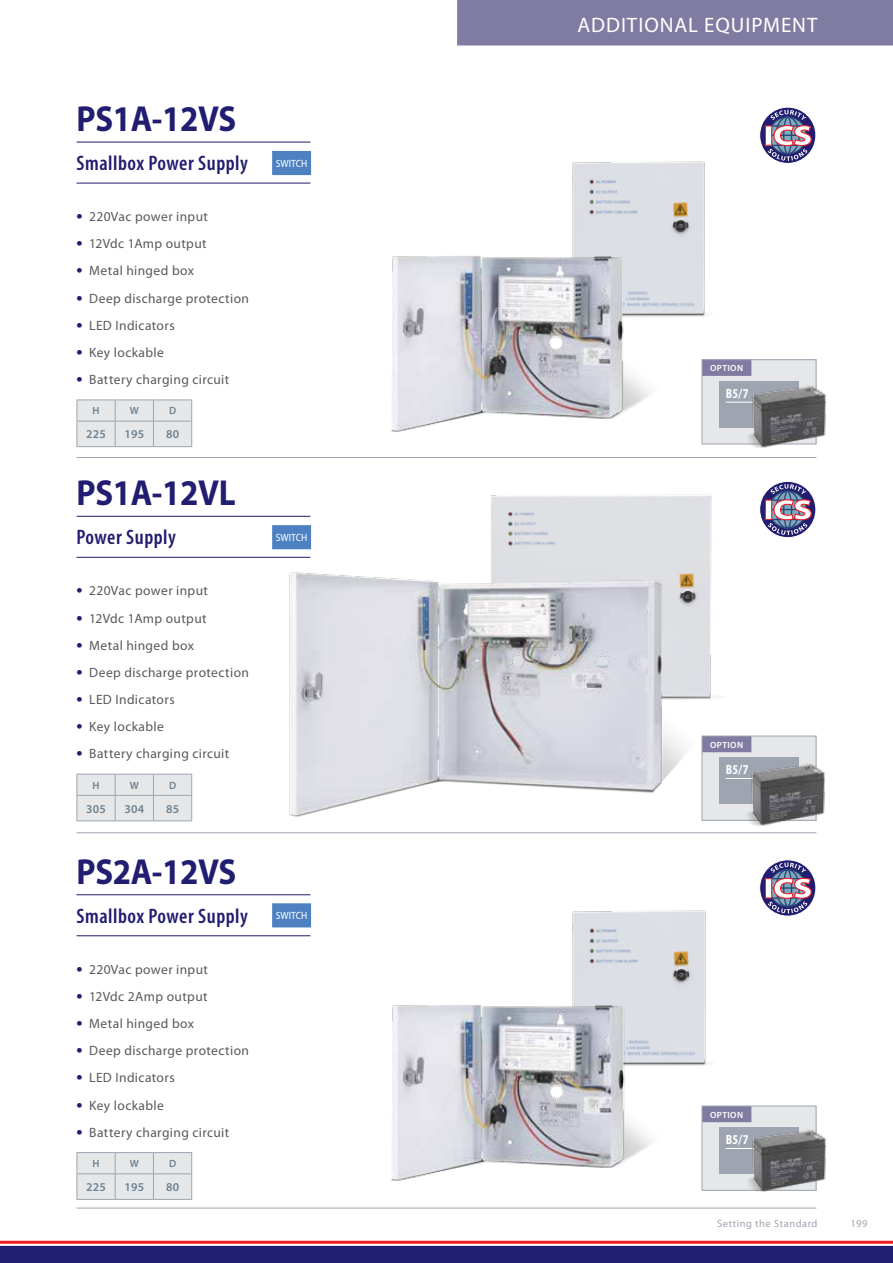
<style>
.page{position:relative;width:893px;height:1263px;background:#fff}
.page>*{position:absolute;margin:0;border:0;box-sizing:border-box;transform-origin:0 0}
.t1{font:700 36.3px "Myriad Pro";letter-spacing:-.01em;color:#211d70;scale:.91 1}
.t2{font:600 condensed 21px "Myriad Pro";letter-spacing:.025em;color:#211d70}
.t3{font:21px "Myriad Pro";letter-spacing:.045em;color:#fff}
.t4{font:13.5px "Myriad Pro";letter-spacing:.025em;color:#58595b}
.t5{font:700 condensed 13.5px "Myriad Pro";color:#fff}
.t6{font:600 12px "Myriad Pro";letter-spacing:.025em;color:#6d8292}
.t7{font:10.5px "Myriad Pro";letter-spacing:.05em;color:#9ea4b0}
.t8{font:semi-condensed 10.5px "Myriad Pro";color:#fff}
.t9{font:600 10.5px "Myriad Pro";color:#6d8292}
.t10{font:600 9px "Myriad Pro";letter-spacing:.045em;color:#fff}
.s1{font-weight:700;font-size:18px;color:#211d70}
</style>
<div class="page">
<hr style="left:77px;top:1208px;width:739px;height:1px;background:#9ea4b0">
<hr style="left:0;top:1241px;width:893px;height:3px;background:#ed1d24">
<div style="left:0;top:1246px;width:893px;height:17px;background:#211d70"></div>
<div style="left:457px;top:0;width:436px;height:46px;background:#807ba1"></div>
<hr style="left:77px;top:457px;width:739px;height:1px;background:#9ea4b0">
<hr style="left:77px;top:832px;width:739px;height:1px;background:#9ea4b0">
<div style="left:702px;top:1106px;width:114px;height:84px;background:#e6e7e8"></div>
<div style="left:702px;top:1106px;width:49px;height:16px;background:#807ba1"></div>
<div style="left:702px;top:1106px;width:114px;height:85px;border:1px solid #9ea4b0"></div>
<div style="left:719px;top:1127px;width:80px;height:47px;background:#9ea4b0"></div>
<hr style="left:726px;top:1148px;width:66px;height:1px;background:#fff">
<div style="left:702px;top:360px;width:114px;height:84px;background:#e6e7e8"></div>
<div style="left:702px;top:360px;width:49px;height:16px;background:#807ba1"></div>
<div style="left:702px;top:359px;width:114px;height:85px;border:1px solid #9ea4b0"></div>
<div style="left:719px;top:381px;width:80px;height:47px;background:#9ea4b0"></div>
<hr style="left:726px;top:402px;width:66px;height:1px;background:#fff">
<img style="left:743px;top:1128px;width:83px;height:64px">
<img style="left:743px;top:383px;width:83px;height:65px">
<div style="left:702px;top:736px;width:114px;height:84px;background:#e6e7e8"></div>
<div style="left:702px;top:736px;width:49px;height:16px;background:#807ba1"></div>
<div style="left:702px;top:736px;width:114px;height:85px;border:1px solid #9ea4b0"></div>
<div style="left:719px;top:757px;width:80px;height:47px;background:#9ea4b0"></div>
<hr style="left:726px;top:778px;width:66px;height:1px;background:#fff">
<img style="left:743px;top:762px;width:82px;height:64px">
<img style="left:491px;top:494px;width:221px;height:62px">
<img style="left:572px;top:161px;width:137px;height:156px">
<img style="left:391px;top:243px;width:292px;height:189px">
<img style="left:282px;top:556px;width:448px;height:278px">
<hr style="left:77px;top:142px;width:233px;height:1px;background:#211d70">
<hr style="left:77px;top:183px;width:233px;height:1px;background:#211d70">
<svg style="left:759px;top:107px;width:57px;height:57px"></svg>
<svg style="left:77px;top:400px;width:115px;height:46px;background:#e1e3e4"></svg>
<hr style="left:77px;top:446px;width:38px;height:1px;background:#9ea4b0">
<hr style="left:115px;top:446px;width:38px;height:1px;background:#9ea4b0">
<hr style="left:153px;top:446px;width:39px;height:1px;background:#9ea4b0">
<hr style="left:77px;top:399px;width:38px;height:1px;background:#9ea4b0">
<hr style="left:115px;top:399px;width:38px;height:1px;background:#9ea4b0">
<hr style="left:153px;top:399px;width:39px;height:1px;background:#9ea4b0">
<hr style="left:77px;top:516px;width:233px;height:1px;background:#211d70">
<hr style="left:77px;top:557px;width:233px;height:1px;background:#211d70">
<svg style="left:759px;top:481px;width:57px;height:57px"></svg>
<div style="left:77px;top:775px;width:115px;height:45px;background:#e6e7e8"></div>
<hr style="left:77px;top:820px;width:38px;height:1px;background:#9ea4b0">
<hr style="left:115px;top:820px;width:38px;height:1px;background:#9ea4b0">
<hr style="left:153px;top:820px;width:39px;height:1px;background:#9ea4b0">
<hr style="left:77px;top:774px;width:38px;height:1px;background:#9ea4b0">
<hr style="left:115px;top:774px;width:38px;height:1px;background:#9ea4b0">
<hr style="left:153px;top:774px;width:39px;height:1px;background:#9ea4b0">
<img style="left:572px;top:910px;width:138px;height:156px">
<img style="left:391px;top:992px;width:279px;height:189px">
<hr style="left:77px;top:894px;width:233px;height:1px;background:#211d70">
<hr style="left:77px;top:935px;width:233px;height:1px;background:#211d70">
<svg style="left:759px;top:859px;width:57px;height:58px"></svg>
<svg style="left:77px;top:1153px;width:115px;height:46px;background:#e2e3e4"></svg>
<hr style="left:77px;top:1199px;width:38px;height:1px;background:#9ea4b0">
<hr style="left:115px;top:1199px;width:38px;height:1px;background:#9ea4b0">
<hr style="left:153px;top:1199px;width:39px;height:1px;background:#9ea4b0">
<hr style="left:77px;top:1152px;width:38px;height:1px;background:#9ea4b0">
<hr style="left:115px;top:1152px;width:38px;height:1px;background:#9ea4b0">
<hr style="left:153px;top:1152px;width:39px;height:1px;background:#9ea4b0">
<div style="left:273px;top:904px;width:37px;height:23px;background:#4d81c2"></div>
<div style="left:272px;top:903px;width:39px;height:24px;border:2px solid #4d81c2"></div>
<div style="left:273px;top:152px;width:37px;height:22px;background:#4d81c2"></div>
<div style="left:272px;top:151px;width:39px;height:24px;border:2px solid #4d81c2"></div>
<div style="left:273px;top:526px;width:37px;height:22px;background:#4d81c2"></div>
<div style="left:272px;top:525px;width:39px;height:24px;border:2px solid #4d81c2"></div>
<h1 class="t1" style="left:77px;top:95px;width:177px">PS1A-12VS</h1>
<h2 class="t2" style="left:77px;top:151px;width:173px">Smallbox Power Supply</h2>
<p class="t4" style="left:77px;top:208px;width:133px"><span class="s1">•</span> 220Vac power input</p>
<p class="t4" style="left:77px;top:235px;width:132px"><span class="s1">•</span> 12Vdc 1Amp output</p>
<p class="t4" style="left:77px;top:263px;width:119px"><span class="s1">•</span> Metal hinged box</p>
<p class="t4" style="left:77px;top:290px;width:174px"><span class="s1">•</span> Deep discharge protection</p>
<p class="t4" style="left:77px;top:317px;width:100px"><span class="s1">•</span> LED Indicators</p>
<p class="t4" style="left:77px;top:344px;width:89px"><span class="s1">•</span> Key lockable</p>
<p class="t4" style="left:77px;top:371px;width:154px"><span class="s1">•</span> Battery charging circuit</p>
<p class="t9" style="left:93px;top:404px;width:9px">H</p>
<p class="t9" style="left:130px;top:404px;width:11px">W</p>
<p class="t9" style="left:169px;top:404px;width:9px">D</p>
<p class="t6" style="left:86px;top:427px;width:21px">225</p>
<p class="t6" style="left:124px;top:427px;width:21px">195</p>
<p class="t6" style="left:166px;top:427px;width:15px">80</p>
<h1 class="t1" style="left:77px;top:469px;width:176px">PS1A-12VL</h1>
<h2 class="t2" style="left:77px;top:526px;width:101px">Power Supply</h2>
<p class="t4" style="left:77px;top:583px;width:133px"><span class="s1">•</span> 220Vac power input</p>
<p class="t4" style="left:77px;top:610px;width:132px"><span class="s1">•</span> 12Vdc 1Amp output</p>
<p class="t4" style="left:77px;top:637px;width:119px"><span class="s1">•</span> Metal hinged box</p>
<p class="t4" style="left:77px;top:664px;width:174px"><span class="s1">•</span> Deep discharge protection</p>
<p class="t4" style="left:77px;top:691px;width:100px"><span class="s1">•</span> LED Indicators</p>
<p class="t4" style="left:77px;top:718px;width:89px"><span class="s1">•</span> Key lockable</p>
<p class="t4" style="left:77px;top:745px;width:154px"><span class="s1">•</span> Battery charging circuit</p>
<p class="t9" style="left:93px;top:778px;width:9px">H</p>
<p class="t9" style="left:130px;top:778px;width:11px">W</p>
<p class="t9" style="left:169px;top:778px;width:9px">D</p>
<p class="t6" style="left:86px;top:801px;width:21px">305</p>
<p class="t6" style="left:124px;top:801px;width:21px">304</p>
<p class="t6" style="left:166px;top:801px;width:15px">85</p>
<h1 class="t1" style="left:77px;top:848px;width:177px">PS2A-12VS</h1>
<h2 class="t2" style="left:77px;top:904px;width:173px">Smallbox Power Supply</h2>
<p class="t4" style="left:77px;top:961px;width:133px"><span class="s1">•</span> 220Vac power input</p>
<p class="t4" style="left:77px;top:988px;width:133px"><span class="s1">•</span> 12Vdc 2Amp output</p>
<p class="t4" style="left:77px;top:1015px;width:119px"><span class="s1">•</span> Metal hinged box</p>
<p class="t4" style="left:77px;top:1042px;width:174px"><span class="s1">•</span> Deep discharge protection</p>
<p class="t4" style="left:77px;top:1069px;width:100px"><span class="s1">•</span> LED Indicators</p>
<p class="t4" style="left:77px;top:1097px;width:89px"><span class="s1">•</span> Key lockable</p>
<p class="t4" style="left:77px;top:1124px;width:154px"><span class="s1">•</span> Battery charging circuit</p>
<p class="t9" style="left:93px;top:1157px;width:9px">H</p>
<p class="t9" style="left:130px;top:1157px;width:11px">W</p>
<p class="t9" style="left:169px;top:1157px;width:9px">D</p>
<p class="t6" style="left:86px;top:1179px;width:21px">225</p>
<p class="t6" style="left:124px;top:1179px;width:21px">195</p>
<p class="t6" style="left:166px;top:1179px;width:15px">80</p>
<p class="t8" style="left:276px;top:158px;width:33px">SWITCH</p>
<p class="t8" style="left:276px;top:532px;width:33px">SWITCH</p>
<p class="t8" style="left:276px;top:910px;width:33px">SWITCH</p>
<h2 class="t3" style="left:577px;top:12px;width:242px">Additional Equipment</h2>
<p class="t10" style="left:710px;top:362px;width:34px">OPTION</p>
<p class="t5" style="left:726px;top:385px;width:24px">B5/7</p>
<p class="t10" style="left:710px;top:739px;width:34px">OPTION</p>
<p class="t5" style="left:726px;top:761px;width:24px">B5/7</p>
<p class="t10" style="left:710px;top:1109px;width:34px">OPTION</p>
<p class="t5" style="left:726px;top:1131px;width:24px">B5/7</p>
<p class="t7" style="left:717px;top:1217px;width:102px">Setting the Standard</p>
<p class="t7" style="left:850px;top:1217px;width:19px">199</p>
</div>
